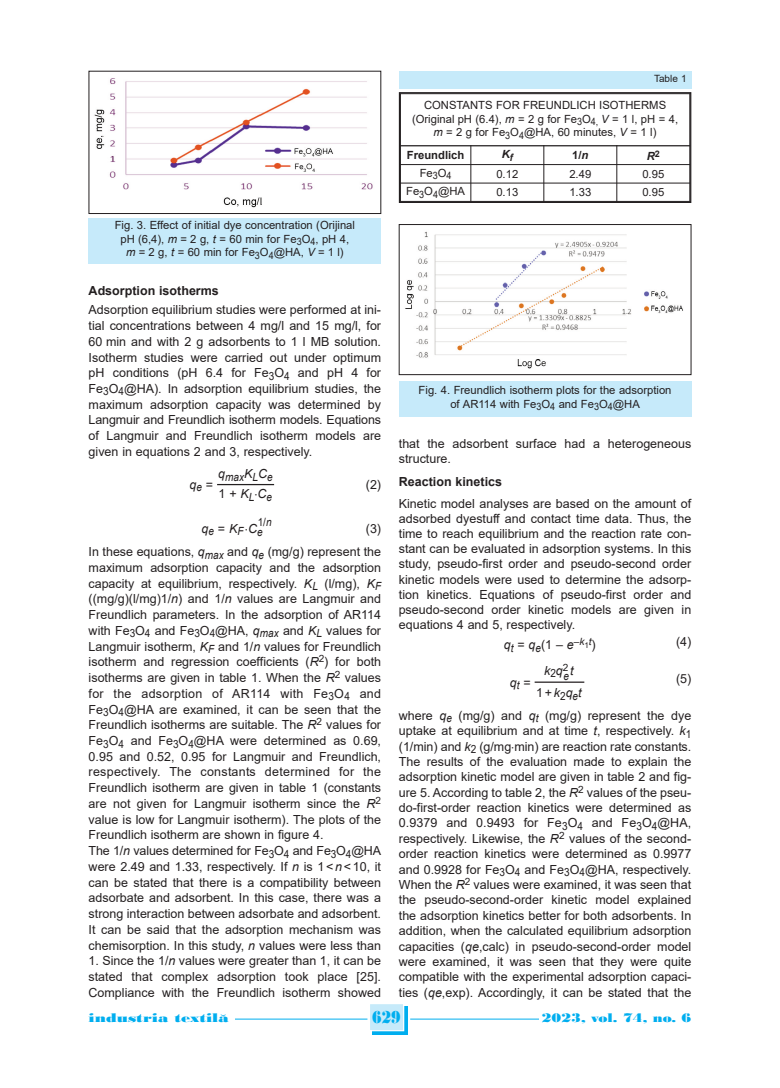
<style>
.page{position:relative;width:780px;height:1088px;background:#fff}
.page>*{position:absolute;margin:0;border:0;box-sizing:border-box;transform-origin:0 0}
.t1{font:18.12px "Bodoni MT Black";color:#00aeef;scale:.8 1}
.t2{font:13.12px "Bodoni MT Black";color:#00aeef;scale:1.3 1}
.t3{font:13.12px "Bodoni MT Black";color:#00aeef;scale:1.14 1}
.t4{font:12.5px/15.8px "Arial";color:#231f20;text-align:justify}
.t5{font:700 12.5px "Arial";color:#231f20}
.t6{font:italic 12.5px "Arial";color:#231f20}
.t7{font:11.25px/13.8px "Arial";color:#231f20;text-align:center}
.t8{font:700 11.25px "Arial";color:#231f20}
.t9{font:italic 11.25px "Arial";color:#231f20;scale:.89 1}
.t10{font:italic 700 11.25px "Arial";color:#231f20}
.t11{font:11.25px "Arial";color:#231f20;scale:.89 1}
.t12{font:10px "Arial";color:#231f20}
.s1{font-style:italic}
.s2{font-style:normal}
.s3{font-size:8px}
.s4{font-size:15px}
</style>
<div class="page">
<svg style="left:372px;top:1006px;width:36px;height:29px"></svg>
<div style="left:370px;top:1004px;width:33px;height:26px;background:#c6eafa"></div>
<hr style="left:225px;top:1019px;width:142px;height:1px;background:#00aeef">
<hr style="left:410px;top:1019px;width:139px;height:1px;background:#00aeef">
<div style="left:89px;top:1012px;width:146px;height:14px;background:#fff"></div>
<div style="left:539px;top:1012px;width:152px;height:14px;background:#fff"></div>
<hr style="left:217px;top:484px;width:57px;height:1px;background:#231f20">
<div style="left:89px;top:218px;width:292px;height:45px;background:#c6eafa"></div>
<img style="left:94px;top:78px;width:279px;height:130px">
<div style="left:89px;top:71px;width:292px;height:143px;border:1px solid #231f20"></div>
<hr style="left:534px;top:681px;width:50px;height:2px;background:#231f20">
<div style="left:399px;top:381px;width:292px;height:36px;background:#c6eafa"></div>
<img style="left:405px;top:231px;width:278px;height:138px">
<div style="left:399px;top:224px;width:292px;height:151px;border:1px solid #231f20"></div>
<img style="left:401px;top:94px;width:288px;height:107px">
<div style="left:399px;top:92px;width:292px;height:111px;border:1px solid #231f20"></div>
<hr style="left:400px;top:93px;width:1px;height:109px;background:#231f20">
<hr style="left:470px;top:145px;width:1px;height:57px;background:#231f20">
<hr style="left:543px;top:145px;width:1px;height:57px;background:#231f20">
<hr style="left:616px;top:145px;width:1px;height:57px;background:#231f20">
<hr style="left:689px;top:93px;width:1px;height:109px;background:#231f20">
<hr style="left:400px;top:93px;width:290px;height:1px;background:#231f20">
<hr style="left:400px;top:145px;width:290px;height:1px;background:#231f20">
<hr style="left:400px;top:164px;width:290px;height:1px;background:#231f20">
<hr style="left:400px;top:183px;width:290px;height:1px;background:#231f20">
<hr style="left:400px;top:201px;width:290px;height:1px;background:#231f20">
<div style="left:399px;top:71px;width:292px;height:18px;background:#c6eafa"></div>
<p class="t12" style="left:654px;top:73px;width:34px">Table 1</p>
<p class="t7" style="left:115px;top:218px;width:242px">Fig. 3. Effect of initial dye concentration (Orijinal pH (6,4), <span class="s1">m</span> = 2 g, <span class="s1">t</span> = 60 min for Fe<sub>3</sub>O<sub>4</sub>, pH 4, <span class="s1">m</span> = 2 g, <span class="s1">t</span> = 60 min for Fe<sub>3</sub>O<sub>4</sub>@HA, <span class="s1">V</span> = 1 l)</p>
<p class="t5" style="left:89px;top:284px;width:132px">Adsorption isotherms</p>
<p class="t4" style="left:89px;top:302px;width:294px">Adsorption equilibrium studies were performed at ini&shy;tial concentrations between 4 mg/l and 15 mg/l, for 60 min and with 2 g adsorbents to 1 l MB solution.<br>Isotherm studies were carried out under optimum pH conditions (pH 6.4 for Fe<sub>3</sub>O<sub>4</sub> and pH 4 for Fe<sub>3</sub>O<sub>4</sub>@HA). In adsorption equilibrium studies, the maximum adsorption capacity was determined by Langmuir and Freundlich isotherm models. Equations of Langmuir and Freundlich isotherm models are given in equations 2 and 3, respectively.</p>
<p class="t9" style="left:218px;top:471px;width:63px"><sup>q</sup>max<sup>K</sup>L<sup>C</sup>e</p>
<p class="t6" style="left:190px;top:478px;width:25px">q<sub>e</sub> <span class="s2">=</span></p>
<p class="t4" style="left:366px;top:477px;width:17px">(2)</p>
<p class="t4" style="left:218px;top:486px;width:55px">1+<span class="s1">K</span><sub>L</sub><span class="s1">C</span><sub>e</sub></p>
<p class="t11" style="left:258px;top:516px;width:17px">1/<span class="s1">n</span></p>
<p class="t6" style="left:201px;top:521px;width:63px">q<sub>e</sub> <span class="s2">=</span> K<sub>F</sub> C<sub>e</sub></p>
<p class="t4" style="left:89px;top:516px;width:294px;line-height:23.5px;text-align:right">(3)<br>In these equations, <span class="s1">q</span><sub>max</sub> and <span class="s1">q</span><sub>e</sub> (mg/g) represent the</p>
<p class="t4" style="left:89px;top:560px;width:294px;text-align:left">maximum adsorption capacity and the adsorption capacity at equilibrium, respectively. <span class="s1">K</span><sub>L</sub> (l/mg), <span class="s1">K</span><sub>F </sub>((mg/g)(l/mg)1/<span class="s1">n</span>) and 1/<span class="s1">n</span> values are Langmuir and Freundlich parameters. In the adsorption of AR114 with Fe<sub>3</sub>O<sub>4</sub> and Fe<sub>3</sub>O<sub>4</sub>@HA, <span class="s1">q</span><sub>max</sub> and <span class="s1">K</span><sub>L</sub> values for Langmuir isotherm, <span class="s1">K</span><sub>F</sub> and 1/<span class="s1">n</span> values for Freundlich isotherm and regression coefficients (<span class="s1">R</span><sup>2</sup>) for both isotherms are given in table 1. When the <span class="s1">R</span><sup>2</sup> values for the adsorption of AR114 with Fe<sub>3</sub>O<sub>4</sub> and Fe<sub>3</sub>O<sub>4</sub>@HA are examined, it can be seen that the Freundlich isotherms are suitable. The <span class="s1">R</span><sup>2</sup> values for Fe<sub>3</sub>O<sub>4</sub> and Fe<sub>3</sub>O<sub>4</sub>@HA were determined as 0.69, 0.95 and 0.52, 0.95 for Langmuir and Freundlich, respectively. The constants determined for the Freundlich isotherm are given in table 1 (constants are not given for Langmuir isotherm since the <span class="s1">R</span><sup>2 </sup>value is low for Langmuir isotherm). The plots of the Freundlich isotherm are shown in figure 4.<br>The 1/<span class="s1">n</span> values determined for Fe<sub>3</sub>O<sub>4</sub> and Fe<sub>3</sub>O<sub>4</sub>@HA were 2.49 and 1.33, respectively. If <span class="s1">n</span> is 1&lt;<span class="s1">n</span>&lt;10, it can be stated that there is a compatibility between adsorbate and adsorbent. In this case, there was a strong interaction between adsorbate and adsorbent.<br>It can be said that the adsorption mechanism was chemisorption. In this study, <span class="s1">n</span> values were less than</p>
<p class="t4" style="left:89px;top:953px;width:294px">1. Since the 1/<span class="s1">n</span> values were greater than 1, it can be stated that complex adsorption took place [25].<br>Compliance with the Freundlich isotherm showed</p>
<p class="t7" style="left:412px;top:98px;width:267px">CONSTANTS FOR FREUNDLICH ISOTHERMS (Original pH (6.4), <span class="s1">m</span> = 2 g for Fe<sub>3</sub>O<sub>4,</sub> <span class="s1">V</span> = 1 l, pH = 4, <span class="s1">m</span> = 2 g for Fe<sub>3</sub>O<sub>4</sub>@HA, 60 minutes, <span class="s1">V</span> = 1 l)</p>
<p class="t8" style="left:407px;top:149px;width:59px">Freundlich</p>
<p class="t10" style="left:501px;top:148px;width:13px">K<sub>f</sub></p>
<p class="t8" style="left:572px;top:149px;width:18px">1/<span class="s1">n</span></p>
<p class="t10" style="left:646px;top:150px;width:15px">R<sup>2</sup></p>
<p class="t7" style="left:419px;top:166px;width:33px">Fe<sub>3</sub>O<sub>4</sub></p>
<p class="t7" style="left:496px;top:167px;width:23px">0.12</p>
<p class="t7" style="left:569px;top:167px;width:23px">2.49</p>
<p class="t7" style="left:642px;top:167px;width:23px">0.95</p>
<p class="t7" style="left:406px;top:185px;width:60px">Fe<sub>3</sub>O<sub>4</sub>@HA</p>
<p class="t7" style="left:496px;top:186px;width:23px">0.13</p>
<p class="t7" style="left:569px;top:186px;width:23px">1.33</p>
<p class="t7" style="left:642px;top:186px;width:23px">0.95</p>
<p class="t7" style="left:418px;top:383px;width:254px">Fig. 4. Freundlich isotherm plots for the adsorption of AR114 with Fe<sub>3</sub>O<sub>4</sub> and Fe<sub>3</sub>O<sub>4</sub>@HA</p>
<p class="t4" style="left:399px;top:436px;width:294px;line-height:15.4px">that the adsorbent surface had a heterogeneous structure.</p>
<p class="t5" style="left:399px;top:474px;width:105px">Reaction kinetics</p>
<p class="t4" style="left:399px;top:496px;width:294px;line-height:15.1px">Kinetic model analyses are based on the amount of adsorbed dyestuff and contact time data. Thus, the time to reach equilibrium and the reaction rate con&shy;stant can be evaluated in adsorption systems. In this study, pseudo-first order and pseudo-second order kinetic models were used to determine the adsorp&shy;tion kinetics. Equations of pseudo-first order and pseudo-second order kinetic models are given in equations 4 and 5, respectively.</p>
<p class="t4" style="left:504px;top:637px;width:93px"><span class="s1">q</span><sub>t</sub> = <span class="s1">q</span><sub>e</sub>(1 – <span class="s1">e</span><sup>–</sup><sup>k</sup><span class="s3">1</span><sup>t</sup>)</p>
<p class="t4" style="left:676px;top:634px;width:17px">(4)</p>
<p class="t6" style="left:544px;top:663px;width:26px">k<sub>2</sub>q<sup>2</sup></p>
<p class="t9" style="left:563px;top:669px;width:13px">e<sup>t</sup></p>
<p class="t6" style="left:510px;top:675px;width:22px">q<sub>t</sub> <span class="s2">=</span></p>
<p class="t4" style="left:676px;top:671px;width:17px">(5)</p>
<p class="t4" style="left:399px;top:681px;width:294px;line-height:22.6px;text-indent:137px">1+<span class="s1">k</span><sub>2</sub><span class="s1">q</span><sub>e</sub><span class="s1">t<br></span>where <span class="s1">q</span><sub>e</sub> (mg/g) and <span class="s1">q</span><sub>t</sub> (mg/g) represent the dye</p>
<p class="t4" style="left:399px;top:723px;width:294px;line-height:15.4px">uptake at equilibrium and at time <span class="s1">t</span>, respectively. <span class="s1">k</span><sub>1 </sub>(1/min) and <span class="s1">k</span><sub>2</sub> (g/mg min) are reaction rate constants.<br>The results of the evaluation made to explain the adsorption kinetic model are given in table 2 and fig&shy;ure 5. According to table 2, the <span class="s1">R</span><sup>2</sup> values of the pseu&shy;do-first-order reaction kinetics were determined as 0.9379 and 0.9493 for Fe<sub>3</sub>O<sub>4</sub> and Fe<sub>3</sub>O<sub>4</sub>@HA, respectively. Likewise, the <span class="s1">R</span><sup>2</sup> values of the second&shy;order reaction kinetics were determined as 0.9977 and 0.9928 for Fe<sub>3</sub>O<sub>4</sub> and Fe<sub>3</sub>O<sub>4</sub>@HA, respectively.<br>When the <span class="s1">R</span><sup>2</sup> values were examined, it was seen that the pseudo-second-order kinetic model explained the adsorption kinetics better for both adsorbents. In addition, when the calculated equilibrium adsorption capacities (<span class="s1">qe</span>,calc) in pseudo-second-order model were examined, it was seen that they were quite compatible with the experimental adsorption capaci&shy;ties (<span class="s1">qe</span>,exp). Accordingly, it can be stated that the</p>
<p class="t2" style="left:89px;top:1010px;width:109px">industria textila<span class="s4">˘</span></p>
<h1 class="t1" style="left:372px;top:1006px;width:37px">629</h1>
<p class="t3" style="left:541px;top:1010px;width:133px">2023, vol. 74, no. 6</p>
</div>
